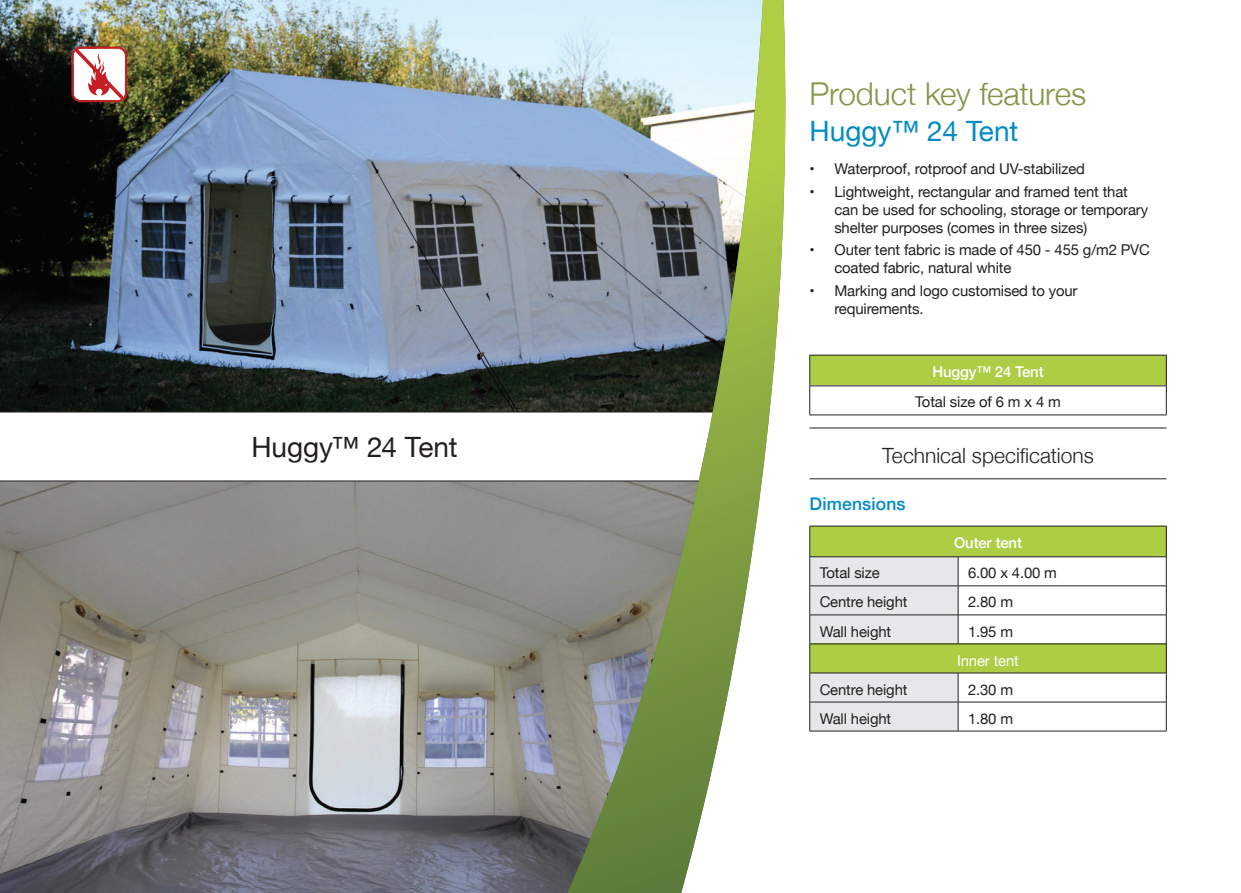
<style>
.page{position:relative;width:1241px;height:893px;background:#fff}
.page>*{position:absolute;margin:0;border:0;box-sizing:border-box;transform-origin:0 0}
.MainHeading{font:300 31.5px "Helvetica Neue";letter-spacing:-.01em;color:#819646}
.HeadingBlue{font:28px "Helvetica Neue";color:#008bc5}
.t1{font:28px "Helvetica Neue";letter-spacing:-.005em;color:#231f20}
.SubHeading{font:300 21px "Helvetica Neue";color:#231f20}
.SubHeading2{font:500 17.5px "Helvetica Neue";letter-spacing:.01em;color:#008bc5}
.t2{font:14.88px/17.8px "Helvetica Neue";letter-spacing:-.01em;color:#231f20}
.t3{font:500 14.88px "Helvetica Neue";letter-spacing:-.01em;color:#fff}
.t4{font:14.88px "Helvetica Neue";letter-spacing:-.01em;color:#fff}
</style>
<div class="page">
<div style="left:809px;top:355px;width:357px;height:31px;background:#adcd45"></div>
<hr style="left:809px;top:355px;width:357px;height:1px;background:#231f20">
<hr style="left:1165px;top:355px;width:1px;height:31px;background:#231f20">
<hr style="left:809px;top:386px;width:357px;height:1px;background:#231f20">
<svg style="left:1165px;top:386px;width:1px;height:29px"></svg>
<hr style="left:809px;top:415px;width:357px;height:1px;background:#231f20">
<hr style="left:809px;top:427px;width:357px;height:1px;background:#231f20">
<hr style="left:809px;top:478px;width:357px;height:1px;background:#231f20">
<div style="left:809px;top:526px;width:357px;height:31px;background:#adcd45"></div>
<hr style="left:809px;top:526px;width:148px;height:1px;background:#231f20">
<hr style="left:957px;top:526px;width:209px;height:1px;background:#231f20">
<hr style="left:1165px;top:526px;width:1px;height:31px;background:#231f20">
<hr style="left:809px;top:556px;width:148px;height:1px;background:#231f20">
<hr style="left:957px;top:556px;width:209px;height:1px;background:#231f20">
<svg style="left:842px;top:557px;width:324px;height:174px"></svg>
<hr style="left:809px;top:731px;width:148px;height:1px;background:#231f20">
<hr style="left:957px;top:731px;width:209px;height:1px;background:#231f20">
<img style="left:0;top:0;width:501px;height:412px">
<img style="left:0;top:481px;width:501px;height:412px">
<svg style="left:0;top:412px;width:501px;height:69px"></svg>
<svg style="left:501px;top:0;width:341px;height:893px"></svg>
<svg style="left:567px;top:0;width:231px;height:893px"></svg>
<svg style="left:70px;top:44px;width:58px;height:59px"></svg>
<p class="t1" style="left:251px;top:427px;width:208px">Huggy™ 24 Tent</p>
<p class="MainHeading" style="left:809px;top:68px;width:278px">Product key features</p>
<p class="HeadingBlue" style="left:809px;top:111px;width:210px">Huggy™ 24 Tent</p>
<p class="t2" style="left:809px;top:161px;width:277px">• Waterproof, rotproof and UV-stabilized</p>
<p class="t2" style="left:834px;top:184px;width:315px;text-indent:-25px">• Lightweight, rectangular and framed tent that can be used for schooling, storage or temporary shelter purposes (comes in three sizes)</p>
<p class="t2" style="left:834px;top:242px;width:317px;text-indent:-25px">• Outer tent fabric is made of 450 - 455 g/m2 PVC coated fabric, natural white</p>
<p class="t2" style="left:834px;top:283px;width:245px;text-indent:-25px">• Marking and logo customised to your requirements.</p>
<p class="t3" style="left:932px;top:360px;width:113px">Huggy™ 24 Tent</p>
<p class="t2" style="left:915px;top:394px;width:147px">Total size of 6 m x 4 m</p>
<p class="SubHeading" style="left:882px;top:439px;width:213px">Technical specifications</p>
<p class="SubHeading2" style="left:809px;top:490px;width:98px">Dimensions</p>
<p class="t3" style="left:953px;top:530px;width:69px">Outer tent</p>
<p class="t2" style="left:819px;top:565px;width:62px">Total size</p>
<p class="t2" style="left:967px;top:565px;width:90px">6.00 x 4.00 m</p>
<p class="t2" style="left:819px;top:594px;width:89px">Centre height</p>
<p class="t2" style="left:967px;top:594px;width:47px">2.80 m</p>
<p class="t2" style="left:819px;top:623px;width:73px">Wall height</p>
<p class="t2" style="left:967px;top:623px;width:47px">1.95 m</p>
<p class="t4" style="left:956px;top:649px;width:63px">Inner tent</p>
<p class="t2" style="left:819px;top:681px;width:89px">Centre height</p>
<p class="t2" style="left:967px;top:681px;width:47px">2.30 m</p>
<p class="t2" style="left:819px;top:710px;width:73px">Wall height</p>
<p class="t2" style="left:967px;top:710px;width:47px">1.80 m</p>
</div>
